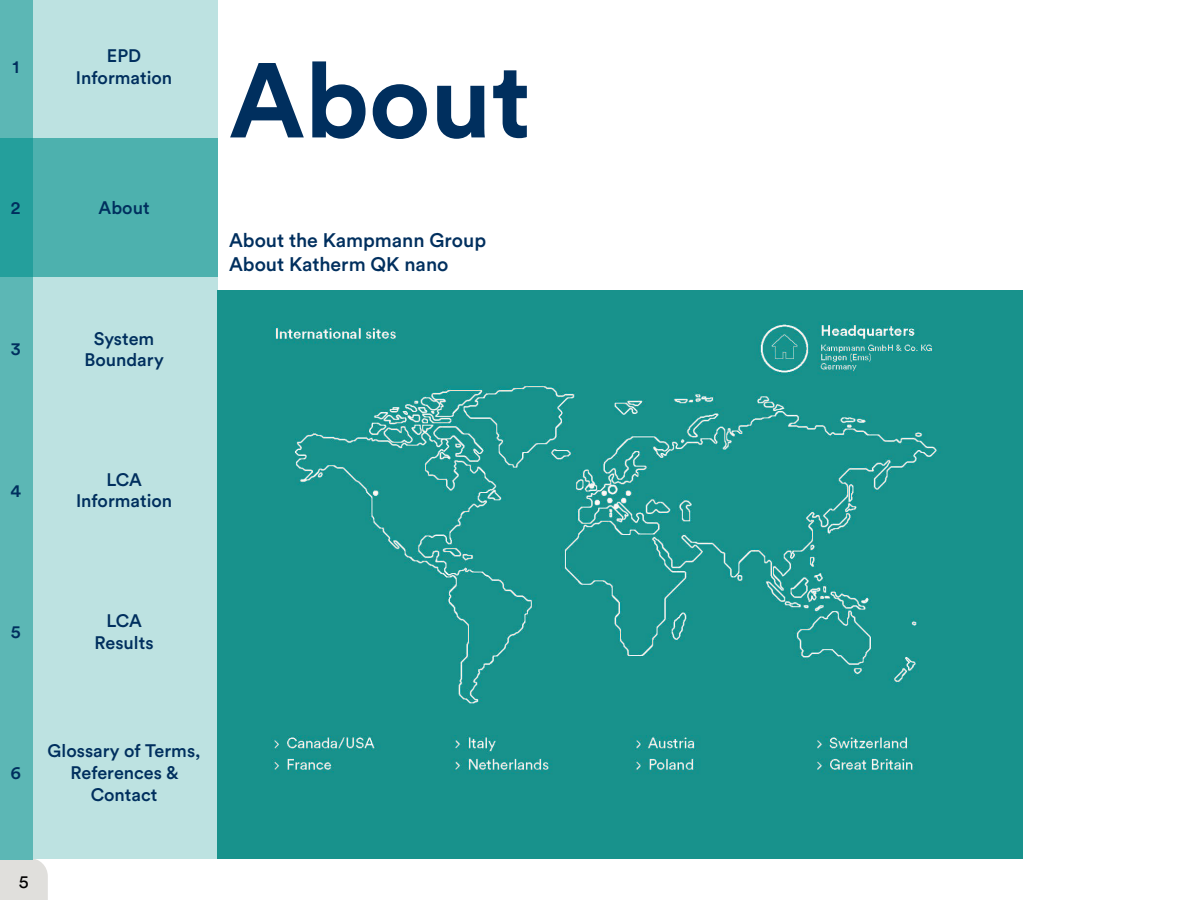
<style>
.page{position:relative;width:1200px;height:900px;background:#fff}
.page>*{position:absolute;margin:0;border:0;box-sizing:border-box;transform-origin:0 0}
.t1{font:700 105px "Circular Std";color:#002f5e}
.t2{font:500 19.5px/23.4px "Circular Std";color:#002f5e}
.t3{font:500 18px/21.6px "Circular Std";color:#002f5e;text-align:center}
.t4{font:18px "Circular Std";color:#000}
</style>
<div class="page">
<div style="left:0;top:858px;width:48px;height:42px;background:#e0dfdc"></div>
<div style="left:33px;top:0;width:185px;height:858px;background:#bde2e1"></div>
<div style="left:0;top:0;width:33px;height:859px;background:#5cb7b5"></div>
<div style="left:0;top:138px;width:33px;height:138px;background:#249f9c"></div>
<div style="left:33px;top:138px;width:185px;height:138px;background:#4db1ae"></div>
<img style="left:218px;top:291px;width:805px;height:567px">
<p class="t3" style="left:12px;top:55px;width:8px">1</p>
<p class="t3" style="left:76px;top:45px;width:98px">EPD<br>Information</p>
<p class="t3" style="left:11px;top:197px;width:11px">2</p>
<p class="t3" style="left:99px;top:197px;width:52px">About</p>
<p class="t3" style="left:11px;top:338px;width:11px">3</p>
<p class="t3" style="left:10px;top:479px;width:12px">4</p>
<p class="t3" style="left:84px;top:327px;width:81px">System<br>Boundary</p>
<p class="t3" style="left:76px;top:468px;width:98px">LCA<br>Information</p>
<h1 class="t1" style="left:229px;top:33px;width:303px">About</h1>
<p class="t2" style="left:229px;top:228px;width:259px">About the Kampmann Group<br>About Katherm QK nano</p>
<p class="t3" style="left:11px;top:620px;width:11px">5</p>
<p class="t3" style="left:95px;top:610px;width:61px">LCA<br>Results</p>
<p class="t3" style="left:11px;top:762px;width:12px">6</p>
<p class="t3" style="left:48px;top:740px;width:155px">Glossary of Terms,<br>References &amp;<br>Contact</p>
<p class="t4" style="left:19px;top:870px;width:11px">5</p>
</div>
